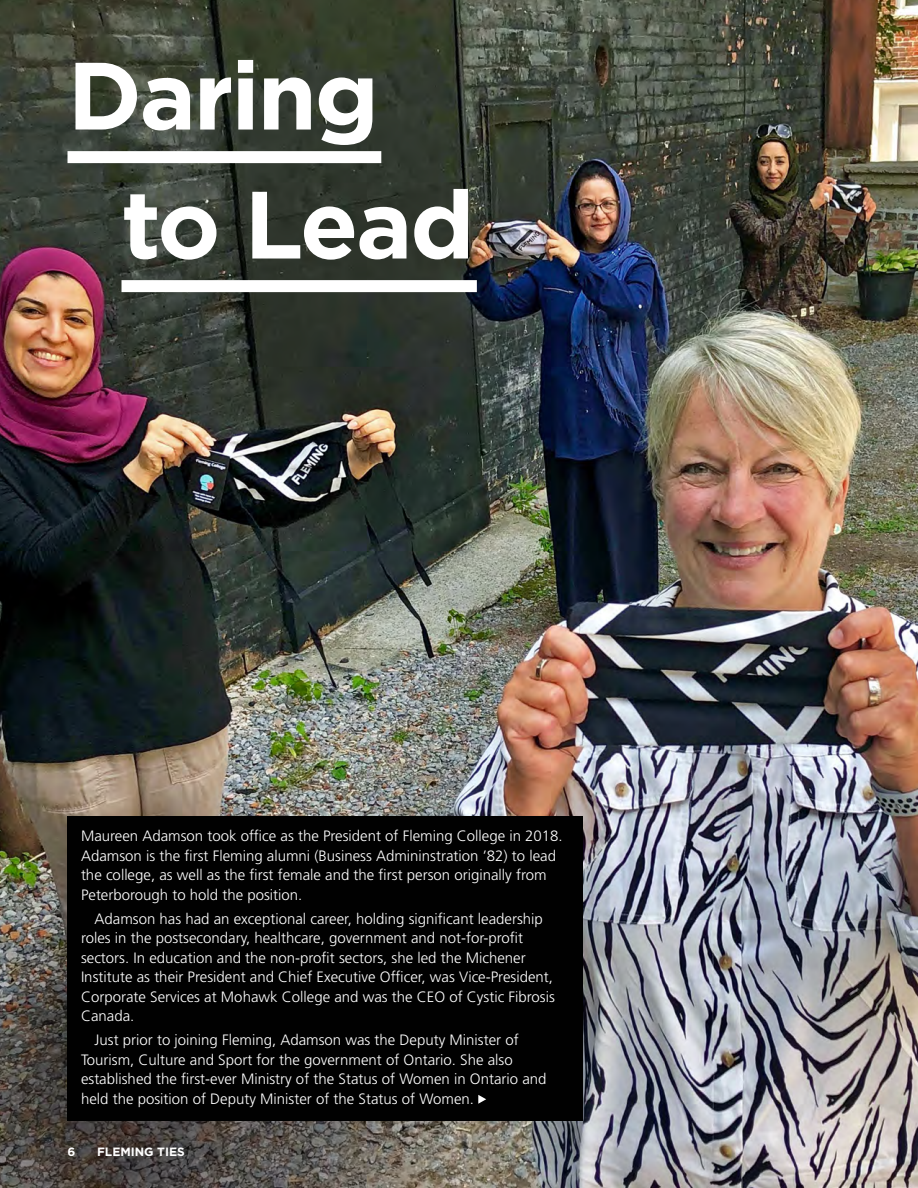
<style>
.page{position:relative;width:918px;height:1188px;background:#fff}
.page>*{position:absolute;margin:0;border:0;box-sizing:border-box;transform-origin:0 0}
.body_copy{font:700 95.4px "Gotham";letter-spacing:-.025em;color:#fff}
.body_copy-2{font:300 15px/19.5px "Frutiger LT Std";color:#fff}
.t1{font:700 12px "Gotham";color:#fff}
</style>
<div class="page">
<img style="left:0;top:0;width:918px;height:1188px">
<div style="left:68px;top:816px;width:516px;height:304px;background:#010101"></div>
<svg style="left:478px;top:1095px;width:8px;height:9px"></svg>
<div style="left:68px;top:151px;width:313px;height:12px;background:#fff"></div>
<div style="left:122px;top:280px;width:355px;height:12px;background:#fff"></div>
<p class="body_copy" style="left:68px;top:41px;width:313px">Daring</p>
<p class="body_copy" style="left:121px;top:170px;width:355px">to Lead</p>
<p class="body_copy-2" style="left:81px;top:827px;width:483px">Maureen Adamson took office as the President of Fleming College in 2018.<br>Adamson is the first Fleming alumni (Business Admininstration ’82) to lead the college, as well as the first female and the first person originally from Peterborough to hold the position.</p>
<p class="body_copy-2" style="left:81px;top:909px;width:475px;text-indent:14px">Adamson has had an exceptional career, holding significant leadership roles in the postsecondary, healthcare, government and not-for-profit sectors. In education and the non-profit sectors, she led the Michener Institute as their President and Chief Executive Officer, was Vice-President, Corporate Services at Mohawk College and was the CEO of Cystic Fibrosis Canada.</p>
<p class="body_copy-2" style="left:81px;top:1031px;width:467px;text-indent:14px">Just prior to joining Fleming, Adamson was the Deputy Minister of Tourism, Culture and Sport for the government of Ontario. She also established the first-ever Ministry of the Status of Women in Ontario and held the position of Deputy Minister of the Status of Women.</p>
<p class="t1" style="left:68px;top:1144px;width:9px">6</p>
<p class="t1" style="left:97px;top:1144px;width:89px">FLEMING TIES</p>
</div>
